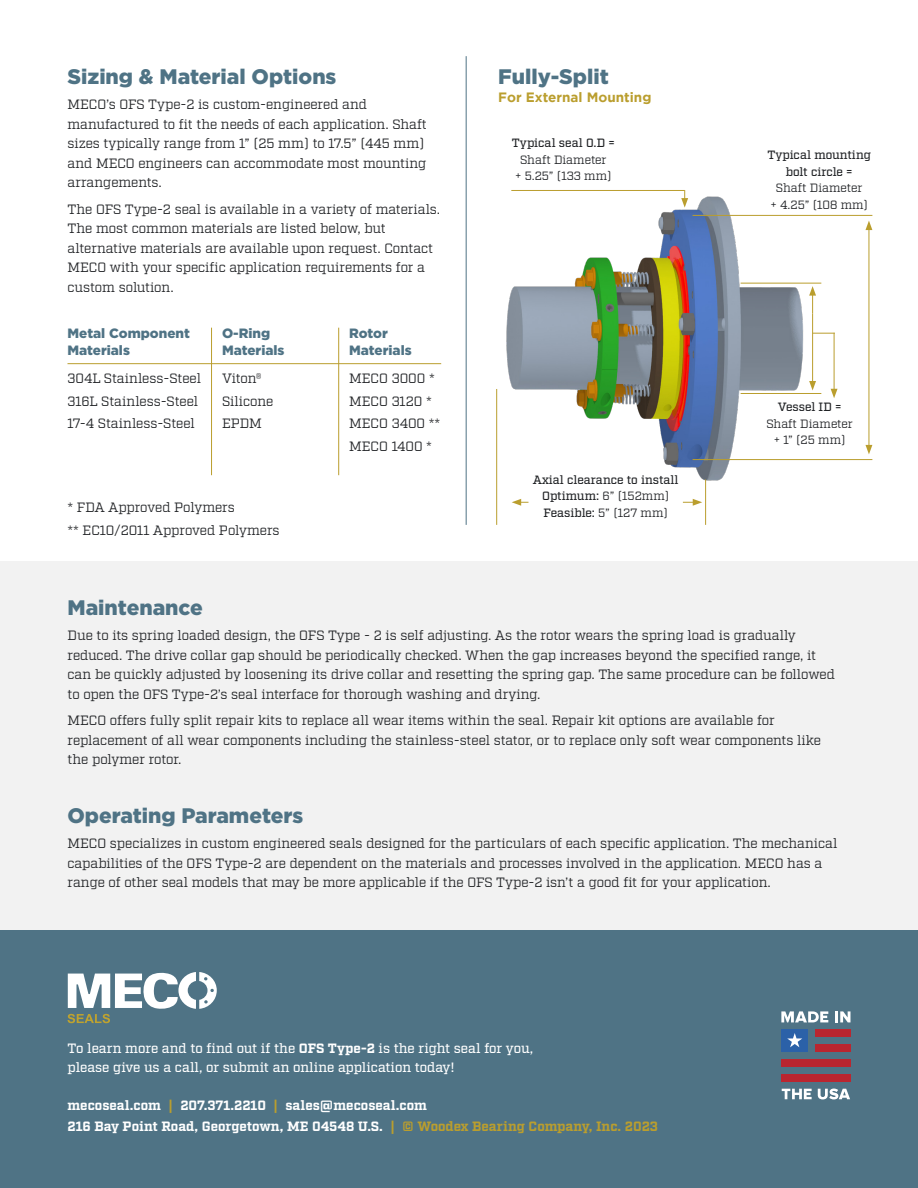
<style>
.page{position:relative;width:918px;height:1188px;background:#fff}
.page>*{position:absolute;margin:0;border:0;box-sizing:border-box;transform-origin:0 0}
.Blue_Header{font:900 21px "Gotham";color:#4f7385}
.Gray_Body{font:13.5px/19.5px "Factoria";letter-spacing:-.01em;color:#1f2124}
.Bulletless_List{font:13.5px "Factoria";letter-spacing:-.01em;color:#1f2124}
.t1{font:700 13.5px "Factoria";color:#fff}
.t2{font:500 13.5px/19.5px "Factoria";letter-spacing:-.01em;color:#fff}
.Blue_Subhead{font:900 13.5px/16.2px "Gotham";color:#4f7385}
.t3{font:700 13.5px "Gotham";color:#ba9e2e}
.Bulletless_List-2{font:12px/16.5px "Factoria";letter-spacing:-.01em;color:#1f2124;text-align:center}
.Bulletless_List-3{font:500 12px/16.5px "Factoria";letter-spacing:-.01em;color:#1f2124;text-align:center}
.s1{font-weight:500}
.s2{font-weight:400}
.s3{font-weight:700}
.s4{color:#ba9e2e}
</style>
<div class="page">
<img style="left:497px;top:196px;width:316px;height:295px">
<div style="left:0;top:562px;width:918px;height:626px;background:#f2f2f2"></div>
<hr style="left:466px;top:56px;width:1px;height:469px;background:#4f7385">
<hr style="left:869px;top:228px;width:1px;height:219px;background:#ba9e2e">
<svg style="left:865px;top:221px;width:7px;height:9px"></svg>
<svg style="left:865px;top:445px;width:7px;height:9px"></svg>
<div style="left:0;top:931px;width:918px;height:257px;background:#4f7385"></div>
<svg style="left:813px;top:333px;width:21px;height:1px"></svg>
<hr style="left:834px;top:333px;width:1px;height:58px;background:#ba9e2e">
<svg style="left:831px;top:389px;width:7px;height:9px"></svg>
<svg style="left:68px;top:972px;width:149px;height:51px"></svg>
<svg style="left:781px;top:1011px;width:47px;height:11px"></svg>
<svg style="left:835px;top:1011px;width:15px;height:11px"></svg>
<svg style="left:782px;top:1089px;width:30px;height:10px"></svg>
<svg style="left:818px;top:1089px;width:32px;height:10px"></svg>
<div style="left:815px;top:1029px;width:35px;height:8px;background:#ba2630"></div>
<div style="left:815px;top:1044px;width:35px;height:8px;background:#ba2630"></div>
<div style="left:781px;top:1059px;width:69px;height:8px;background:#ba2630"></div>
<div style="left:781px;top:1074px;width:69px;height:8px;background:#ba2630"></div>
<div style="left:781px;top:1029px;width:27px;height:23px;background:#2b61a8"></div>
<svg style="left:787px;top:1033px;width:15px;height:14px"></svg>
<hr style="left:496px;top:389px;width:1px;height:136px;background:#ba9e2e">
<hr style="left:705px;top:480px;width:1px;height:45px;background:#ba9e2e">
<hr style="left:693px;top:459px;width:179px;height:1px;background:#ba9e2e">
<hr style="left:693px;top:215px;width:179px;height:1px;background:#ba9e2e">
<hr style="left:741px;top:393px;width:80px;height:1px;background:#ba9e2e">
<hr style="left:741px;top:283px;width:80px;height:1px;background:#ba9e2e">
<svg style="left:512px;top:499px;width:16px;height:7px"></svg>
<svg style="left:683px;top:499px;width:19px;height:7px"></svg>
<hr style="left:812px;top:313px;width:1px;height:70px;background:#ba9e2e">
<svg style="left:809px;top:381px;width:7px;height:9px"></svg>
<hr style="left:511px;top:190px;width:174px;height:1px;background:#ba9e2e">
<svg style="left:681px;top:190px;width:7px;height:18px"></svg>
<svg style="left:809px;top:286px;width:7px;height:27px"></svg>
<hr style="left:338px;top:328px;width:1px;height:147px;background:#ba9e2e">
<hr style="left:211px;top:328px;width:1px;height:147px;background:#ba9e2e">
<hr style="left:67px;top:363px;width:374px;height:1px;background:#ba9e2e">
<p class="Blue_Header" style="left:68px;top:62px;width:270px">Sizing &amp; Material Options</p>
<p class="Gray_Body" style="left:68px;top:95px;width:361px">MECO’s OFS Type-2 is custom-engineered and manufactured to fit the needs of each application. Shaft sizes typically range from 1” (25 mm) to 17.5” (445 mm) and MECO engineers can accommodate most mounting arrangements.</p>
<p class="Gray_Body" style="left:68px;top:200px;width:374px">The OFS Type-2 seal is available in a variety of materials.<br>The most common materials are listed below, but alternative materials are available upon request. Contact MECO with your specific application requirements for a custom solution.</p>
<p class="Blue_Subhead" style="left:68px;top:325px;width:124px">Metal Component<br>Materials</p>
<p class="Blue_Subhead" style="left:222px;top:325px;width:64px">O-Ring<br>Materials</p>
<p class="Blue_Subhead" style="left:349px;top:325px;width:40px">Rotor</p>
<p class="Blue_Subhead" style="left:349px;top:342px;width:64px">Materials</p>
<p class="Bulletless_List" style="left:68px;top:370px;width:135px">304L Stainless-Steel</p>
<p class="Bulletless_List" style="left:68px;top:393px;width:132px">316L Stainless-Steel</p>
<p class="Bulletless_List" style="left:68px;top:416px;width:129px">17-4 Stainless-Steel</p>
<p class="Bulletless_List" style="left:222px;top:370px;width:41px">Viton®</p>
<p class="Bulletless_List" style="left:222px;top:393px;width:53px">Silicone</p>
<p class="Bulletless_List" style="left:222px;top:416px;width:41px">EPDM</p>
<p class="Bulletless_List" style="left:68px;top:499px;width:169px">* FDA Approved Polymers</p>
<p class="Bulletless_List" style="left:68px;top:522px;width:214px">** EC10/2011 Approved Polymers</p>
<p class="Blue_Header" style="left:68px;top:593px;width:137px">Maintenance</p>
<p class="Bulletless_List" style="left:349px;top:370px;width:87px">MECO 3000 *</p>
<p class="Bulletless_List" style="left:349px;top:393px;width:84px">MECO 3120 *</p>
<p class="Bulletless_List" style="left:349px;top:416px;width:93px">MECO 3400 **</p>
<p class="Bulletless_List" style="left:349px;top:438px;width:84px">MECO 1400 *</p>
<p class="Blue_Header" style="left:498px;top:62px;width:112px">Fully-Split</p>
<p class="t3" style="left:498px;top:89px;width:155px">For External Mounting</p>
<p class="Bulletless_List-2" style="left:512px;top:135px;width:104px"><span class="s1">Typical seal 0.D =<br></span>Shaft Diameter<br>+ 5.25” (133 mm)</p>
<p class="Bulletless_List-3" style="left:767px;top:147px;width:105px">Typical mounting bolt circle =<br><span class="s2">Shaft Diameter<br>+ 4.25” (108 mm)</span></p>
<p class="Bulletless_List-3" style="left:533px;top:472px;width:147px">Axial clearance to install</p>
<p class="Bulletless_List-2" style="left:542px;top:488px;width:129px;text-align:left"><span class="s1">Optimum:</span> 6” (152mm)<br><span class="s1">Feasible:</span> 5” (127 mm)</p>
<p class="Bulletless_List-3" style="left:778px;top:399px;width:65px">Vessel ID =</p>
<p class="Bulletless_List-2" style="left:766px;top:416px;width:88px">Shaft Diameter</p>
<p class="Bulletless_List-2" style="left:774px;top:432px;width:73px">+ 1” (25 mm)</p>
<p class="Gray_Body" style="left:68px;top:626px;width:769px">Due to its spring loaded design, the OFS Type - 2 is self adjusting. As the rotor wears the spring load is gradually reduced. The drive collar gap should be periodically checked. When the gap increases beyond the specified range, it can be quickly adjusted by loosening its drive collar and resetting the spring gap. The same procedure can be followed to open the OFS Type-2’s seal interface for thorough washing and drying.</p>
<p class="Gray_Body" style="left:68px;top:711px;width:755px">MECO offers fully split repair kits to replace all wear items within the seal. Repair kit options are available for replacement of all wear components including the stainless-steel stator, or to replace only soft wear components like the polymer rotor.</p>
<p class="Blue_Header" style="left:68px;top:801px;width:237px">Operating Parameters</p>
<p class="Gray_Body" style="left:68px;top:834px;width:772px">MECO specializes in custom engineered seals designed for the particulars of each specific application. The mechanical capabilities of the OFS Type-2 are dependent on the materials and processes involved in the application. MECO has a range of other seal models that may be more applicable if the OFS Type-2 isn’t a good fit for your application.</p>
<p class="t2" style="left:68px;top:1039px;width:467px">To learn more and to find out if the <span class="s3">OFS Type-2</span> is the right seal for you, please give us a call, or submit an online application today!</p>
<p class="t1" style="left:68px;top:1097px;width:361px">mecoseal.com <span class="s4">|</span> 207.371.2210 <span class="s4">|</span> sales@mecoseal.com</p>
<p class="t1" style="left:68px;top:1118px;width:592px">216 Bay Point Road, Georgetown, ME 04548 U.S. <span class="s4">| © Woodex Bearing Company, Inc. 2023</span></p>
</div>
